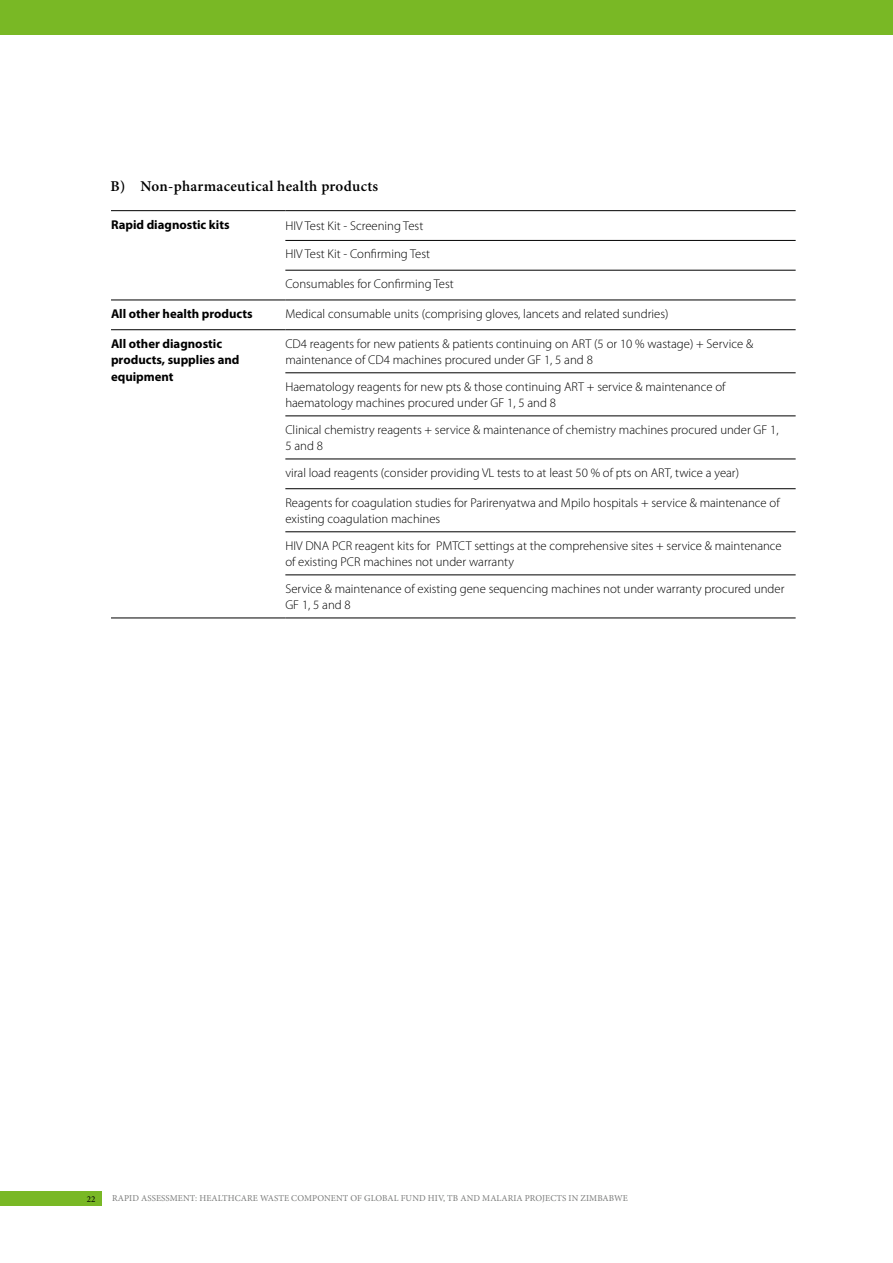
<style>
.page{position:relative;width:893px;height:1263px;background:#fff}
.page>*{position:absolute;margin:0;border:0;box-sizing:border-box;transform-origin:0 0}
.t1{font:600 15px "Minion Pro";letter-spacing:.02em;color:#000}
.t2{font:300 12.75px/16.5px "Myriad Pro";color:#000}
.t3{font:700 12.75px/16.5px "Myriad Pro";color:#000}
.t4{font:9px "Minion Pro";letter-spacing:.01em;color:#7a7b7a}
.t5{font:9px "Minion Pro";color:#000}
</style>
<div class="page">
<div style="left:0;top:1191px;width:102px;height:15px;background:#79b825"></div>
<div style="left:0;top:0;width:893px;height:35px;background:#79b825"></div>
<hr style="left:285px;top:240px;width:511px;height:1px;background:#000">
<hr style="left:285px;top:270px;width:511px;height:1px;background:#000">
<hr style="left:111px;top:300px;width:174px;height:1px;background:#000">
<hr style="left:285px;top:300px;width:511px;height:1px;background:#000">
<hr style="left:111px;top:329px;width:174px;height:1px;background:#000">
<hr style="left:285px;top:329px;width:511px;height:1px;background:#000">
<hr style="left:285px;top:373px;width:511px;height:1px;background:#000">
<hr style="left:285px;top:416px;width:511px;height:1px;background:#000">
<hr style="left:285px;top:459px;width:511px;height:1px;background:#000">
<hr style="left:285px;top:488px;width:511px;height:1px;background:#000">
<hr style="left:285px;top:531px;width:511px;height:1px;background:#000">
<hr style="left:285px;top:575px;width:511px;height:1px;background:#000">
<hr style="left:111px;top:618px;width:174px;height:1px;background:#000">
<hr style="left:285px;top:618px;width:511px;height:1px;background:#000">
<hr style="left:111px;top:210px;width:174px;height:1px;background:#000">
<hr style="left:285px;top:210px;width:511px;height:1px;background:#000">
<p class="t1" style="left:111px;top:175px;width:269px">B) Non-pharmaceutical health products</p>
<p class="t3" style="left:111px;top:216px;width:120px">Rapid diagnostic kits</p>
<p class="t2" style="left:285px;top:218px;width:139px">HIV Test Kit - Screening Test</p>
<p class="t2" style="left:285px;top:246px;width:146px">HIV Test Kit - Confirming Test</p>
<p class="t2" style="left:285px;top:276px;width:170px">Consumables for Confirming Test</p>
<p class="t3" style="left:111px;top:306px;width:143px">All other health products</p>
<p class="t2" style="left:285px;top:306px;width:385px">Medical consumable units (comprising gloves, lancets and related sundries)</p>
<p class="t3" style="left:111px;top:335px;width:130px">All other diagnostic products, supplies and equipment</p>
<p class="t2" style="left:285px;top:335px;width:469px">CD4 reagents for new patients &amp; patients continuing on ART (5 or 10 % wastage) + Service &amp; maintenance of CD4 machines procured under GF 1, 5 and 8</p>
<p class="t2" style="left:285px;top:379px;width:442px">Haematology reagents for new pts &amp; those continuing ART + service &amp; maintenance of haematology machines procured under GF 1, 5 and 8</p>
<p class="t2" style="left:285px;top:422px;width:495px">Clinical chemistry reagents + service &amp; maintenance of chemistry machines procured under GF 1,<br>5 and 8</p>
<p class="t2" style="left:285px;top:465px;width:455px">viral load reagents (consider providing VL tests to at least 50 % of pts on ART, twice a year)</p>
<p class="t2" style="left:285px;top:494px;width:496px">Reagents for coagulation studies for Parirenyatwa and Mpilo hospitals + service &amp; maintenance of existing coagulation machines</p>
<p class="t2" style="left:285px;top:537px;width:498px">HIV DNA PCR reagent kits for PMTCT settings at the comprehensive sites + service &amp; maintenance of existing PCR machines not under warranty</p>
<p class="t2" style="left:285px;top:581px;width:501px">Service &amp; maintenance of existing gene sequencing machines not under warranty procured under<br>GF 1, 5 and 8</p>
<p class="t5" style="left:87px;top:1193px;width:10px">22</p>
<p class="t4" style="left:112px;top:1192px;width:517px">RAPID ASSESSMENT: HEALTHCARE WASTE COMPONENT OF GLOBAL FUND HIV, TB AND MALARIA PROJECTS IN ZIMBABWE</p>
</div>
